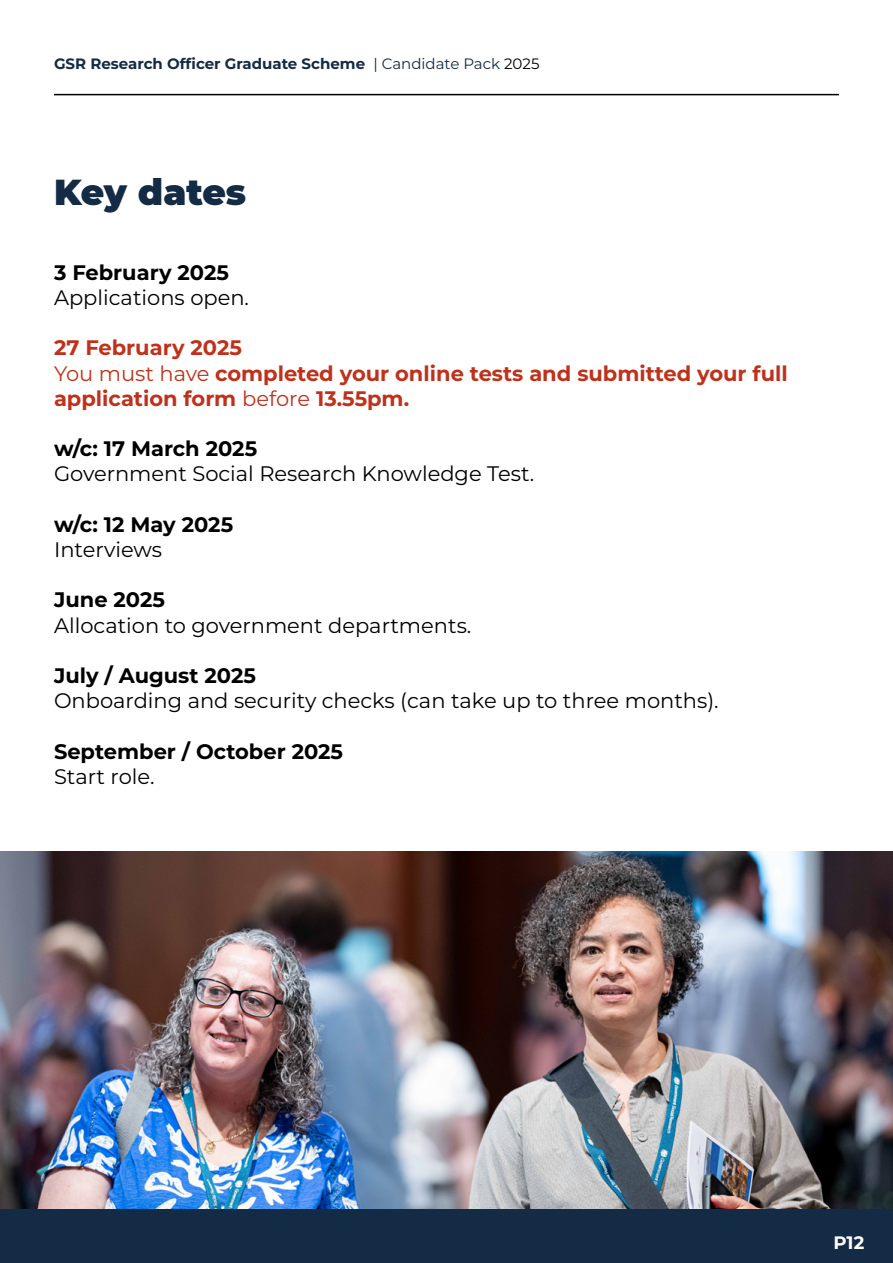
<style>
.page{position:relative;width:893px;height:1263px;background:#fff}
.page>*{position:absolute;margin:0;border:0;box-sizing:border-box;transform-origin:0 0}
.Page_header{font:900 36px "Montserrat";letter-spacing:-.005em;color:#142b45}
.t1{font:21px/25.2px "Montserrat";color:#000}
.t2{font:700 21px/25.2px "Montserrat";color:#bf311a}
.t3{font:700 21px "Montserrat";color:#000}
.t4{font:700 18px "Montserrat";color:#fff}
.t5{font:700 15px "Montserrat";color:#142b45}
.s1{font-weight:400}
.s2{font-weight:400;color:#000}
.s3{font-weight:700}
</style>
<div class="page">
<hr style="left:54px;top:94px;width:785px;height:1px;background:#020203">
<div style="left:0;top:1209px;width:893px;height:54px;background:#142b45"></div>
<img style="left:0;top:851px;width:893px;height:358px">
<p class="t5" style="left:54px;top:53px;width:487px">GSR Research Officer Graduate Scheme <span class="s1">| Candidate Pack</span> <span class="s2">2025</span></p>
<p class="Page_header" style="left:54px;top:165px;width:194px">Key dates</p>
<p class="t1" style="left:54px;top:259px;width:197px"><span class="s3">3 February 2025<br></span>Applications open.</p>
<p class="t2" style="left:54px;top:335px;width:189px">27 February 2025</p>
<p class="t2" style="left:54px;top:360px;width:735px"><span class="s1">You must have</span> completed your online tests and submitted your full application form <span class="s1">before</span> 13.55pm.</p>
<p class="t1" style="left:54px;top:435px;width:482px"><span class="s3">w/c: 17 March 2025<br></span>Government Social Research Knowledge Test.</p>
<p class="t3" style="left:54px;top:510px;width:181px">w/c: 12 May 2025</p>
<p class="t1" style="left:54px;top:536px;width:110px">Interviews</p>
<p class="t3" style="left:54px;top:586px;width:113px">June 2025</p>
<p class="t1" style="left:54px;top:612px;width:419px">Allocation to government departments.</p>
<p class="t3" style="left:54px;top:661px;width:203px">July / August 2025</p>
<p class="t1" style="left:54px;top:687px;width:666px">Onboarding and security checks (can take up to three months).</p>
<p class="t3" style="left:54px;top:737px;width:291px">September / October 2025</p>
<p class="t1" style="left:54px;top:763px;width:102px">Start role.</p>
<p class="t4" style="left:833px;top:1230px;width:32px">P12</p>
</div>
